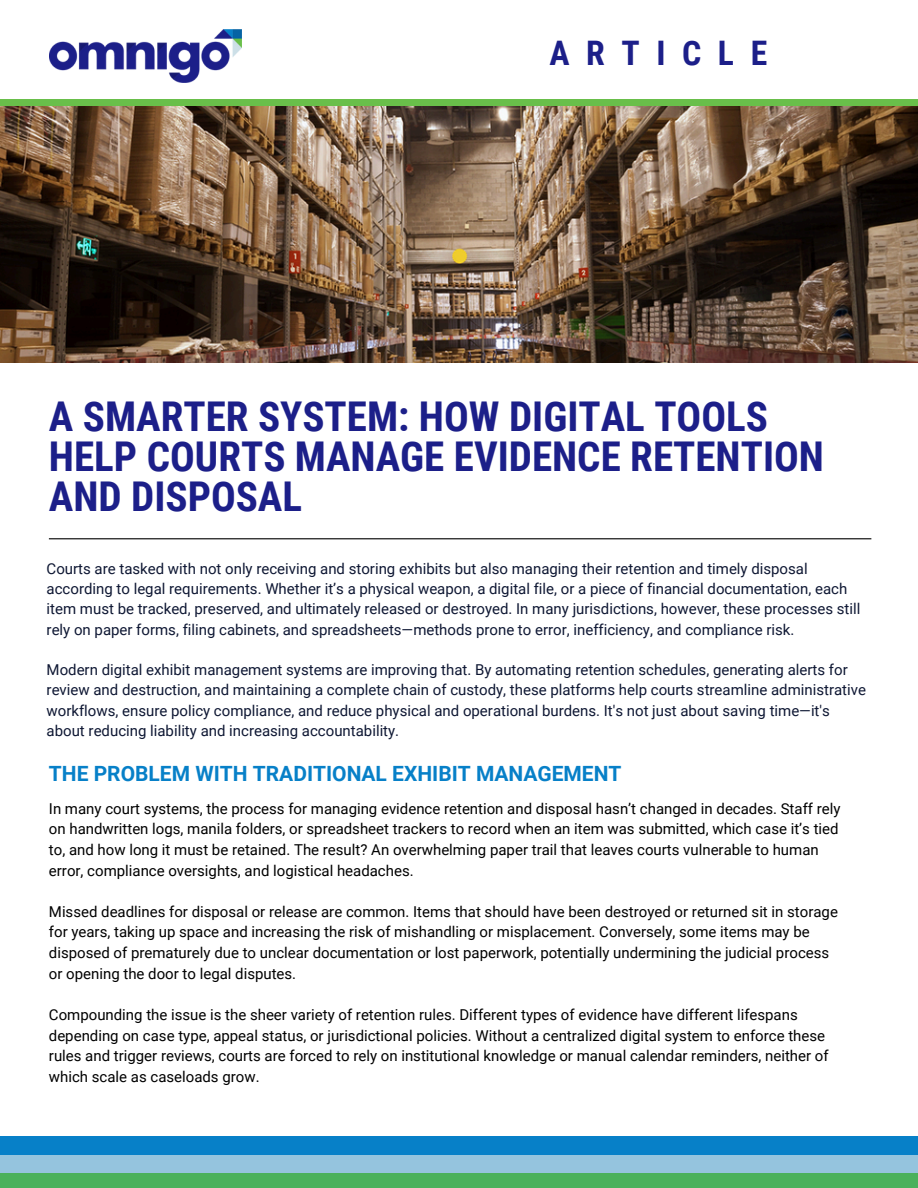
<style>
.page{position:relative;width:918px;height:1188px;background:#fff}
.page>*{position:absolute;margin:0;border:0;box-sizing:border-box;transform-origin:0 0}
.t1{font:700 41.1px/40.3px "Roboto Condensed";color:#1c1f89}
.t2{font:700 33.75px "Roboto Condensed";letter-spacing:.49em;color:#1c1f89}
.t3{font:700 21px "Roboto";color:#0780c8}
.t4{font:15px/20.7px "Roboto";color:#000}
.t5{font:15px/20.2px "Roboto";color:#0e1733}
</style>
<div class="page">
<img style="left:50px;top:30px;width:192px;height:53px">
<div style="left:0;top:1137px;width:918px;height:22px;background:#0780c8"></div>
<div style="left:0;top:1155px;width:918px;height:22px;background:#95c4de"></div>
<div style="left:0;top:1173px;width:918px;height:15px;background:#4ab15c"></div>
<hr style="left:49px;top:538px;width:822px;height:1px;background:#000">
<img style="left:1px;top:106px;width:917px;height:256px">
<div style="left:0;top:99px;width:918px;height:6px;background:#69bf4a"></div>
<p class="t2" style="left:550px;top:34px;width:219px">ARTICLE</p>
<p class="t1" style="left:49px;top:396px;width:777px">A SMARTER SYSTEM: HOW DIGITAL TOOLS<br>HELP COURTS MANAGE EVIDENCE RETENTION<br>AND DISPOSAL</p>
<p class="t5" style="left:47px;top:559px;width:815px">Courts are tasked with not only receiving and storing exhibits but also managing their retention and timely disposal according to legal requirements. Whether it’s a physical weapon, a digital file, or a piece of financial documentation, each item must be tracked, preserved, and ultimately released or destroyed. In many jurisdictions, however, these processes still rely on paper forms, filing cabinets, and spreadsheets—methods prone to error, inefficiency, and compliance risk.</p>
<h3 class="t5" style="left:47px;top:660px;width:821px">Modern digital exhibit management systems are improving that. By automating retention schedules, generating alerts for review and destruction, and maintaining a complete chain of custody, these platforms help courts streamline administrative workflows, ensure policy compliance, and reduce physical and operational burdens. It's not just about saving time—it's about reducing liability and increasing accountability.</h3>
<p class="t3" style="left:49px;top:761px;width:574px">THE PROBLEM WITH TRADITIONAL EXHIBIT MANAGEMENT</p>
<h2 class="t4" style="left:49px;top:798px;width:793px">In many court systems, the process for managing evidence retention and disposal hasn’t changed in decades. Staff rely on handwritten logs, manila folders, or spreadsheet trackers to record when an item was submitted, which case it’s tied to, and how long it must be retained. The result? An overwhelming paper trail that leaves courts vulnerable to human error, compliance oversights, and logistical headaches.</h2>
<p class="t4" style="left:49px;top:901px;width:791px">Missed deadlines for disposal or release are common. Items that should have been destroyed or returned sit in storage for years, taking up space and increasing the risk of mishandling or misplacement. Conversely, some items may be disposed of prematurely due to unclear documentation or lost paperwork, potentially undermining the judicial process or opening the door to legal disputes.</p>
<h1 class="t4" style="left:49px;top:1004px;width:781px">Compounding the issue is the sheer variety of retention rules. Different types of evidence have different lifespans depending on case type, appeal status, or jurisdictional policies. Without a centralized digital system to enforce these rules and trigger reviews, courts are forced to rely on institutional knowledge or manual calendar reminders, neither of which scale as caseloads grow.</h1>
</div>
